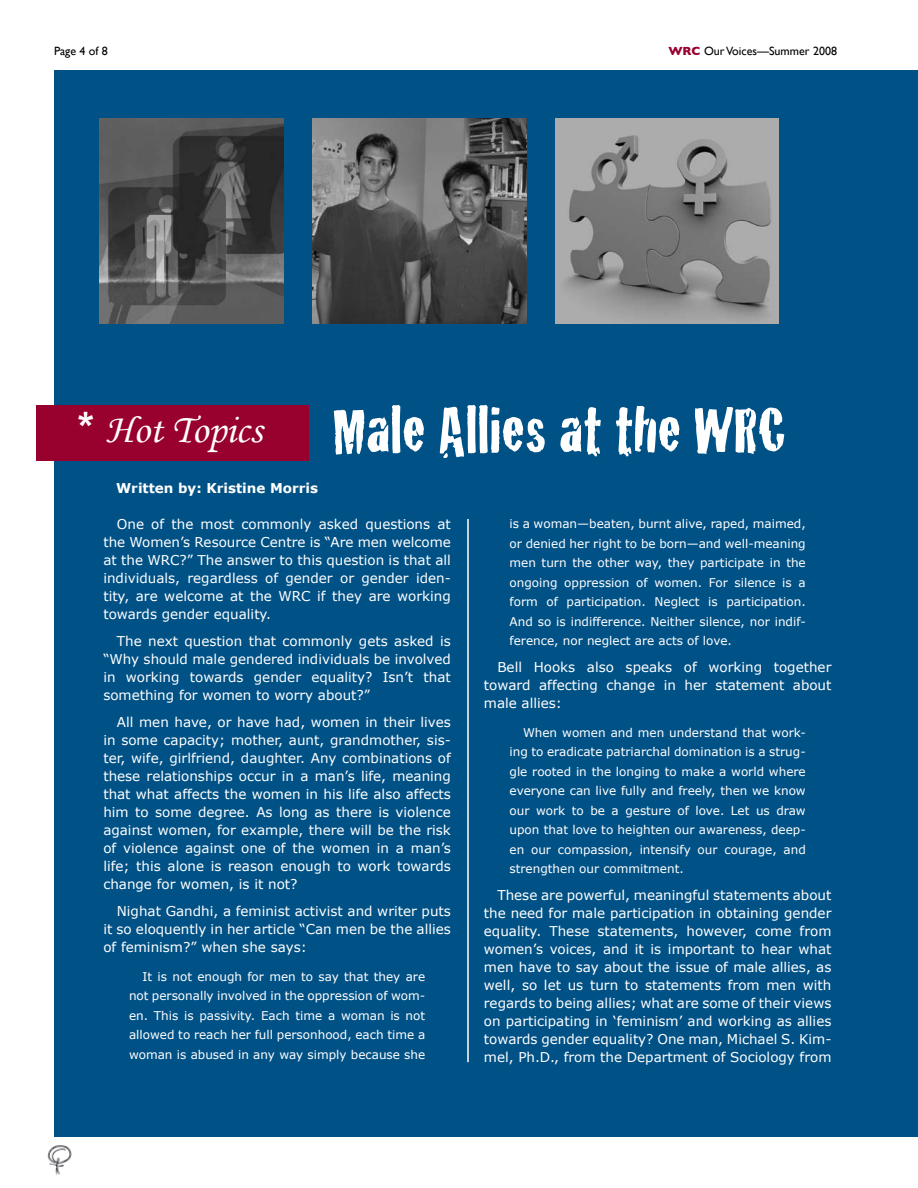
<style>
.page{position:relative;width:918px;height:1188px;background:#fff}
.page>*{position:absolute;margin:0;border:0;box-sizing:border-box;transform-origin:0 0}
.t1{font:67.5px "Cracked";color:#fff}
.t2{font:13.5px/18px "Verdana";color:#fff;text-align:justify}
.t3{font:700 13.5px "Verdana";color:#fff}
.t4{font:12px/19.5px "Verdana";color:#fff;text-align:justify}
.t5{font:12px "Gill Sans";color:#000}
.s1{font-weight:700;color:#98002e}
.s2{font-family:"Arial";font-weight:700;font-size:42px}
.s3{font-family:"Monotype Corsiva";font-size:40.5px}
</style>
<div class="page">
<img style="left:47px;top:1145px;width:25px;height:30px">
<div style="left:54px;top:70px;width:864px;height:1067px;background:#005186"></div>
<div style="left:37px;top:405px;width:272px;height:55px;background:#98002e"></div>
<hr style="left:467px;top:519px;width:2px;height:543px;background:#fff">
<img style="left:313px;top:118px;width:214px;height:206px">
<img style="left:99px;top:118px;width:184px;height:206px">
<img style="left:556px;top:118px;width:222px;height:206px">
<p class="t5" style="left:54px;top:44px;width:55px">Page 4 of 8</p>
<p class="t5" style="left:668px;top:44px;width:170px"><span class="s1">WRC</span> Our Voices—Summer 2008</p>
<h1 class="t1" style="left:78px;top:377px;width:710px"><span class="s2">*</span> <span class="s3">Hot Topics</span> Male Allies at the WRC</h1>
<p class="t3" style="left:116px;top:480px;width:204px">Written by: Kristine Morris</p>
<p class="t2" style="left:103px;top:515px;width:349px;text-indent:14px">One of the most commonly asked questions at the Women’s Resource Centre is “Are men welcome at the WRC?” The answer to this question is that all individuals, regardless of gender or gender iden&shy;tity, are welcome at the WRC if they are working towards gender equality.</p>
<p class="t2" style="left:103px;top:632px;width:349px;text-indent:14px">The next question that commonly gets asked is “Why should male gendered individuals be involved in working towards gender equality? Isn’t that something for women to worry about?”</p>
<p class="t2" style="left:103px;top:713px;width:349px;text-indent:14px">All men have, or have had, women in their lives in some capacity; mother, aunt, grandmother, sis&shy;ter, wife, girlfriend, daughter. Any combinations of these relationships occur in a man’s life, meaning that what affects the women in his life also affects him to some degree. As long as there is violence against women, for example, there will be the risk of violence against one of the women in a man’s life; this alone is reason enough to work towards change for women, is it not?</p>
<p class="t2" style="left:103px;top:902px;width:349px;text-indent:14px">Nighat Gandhi, a feminist activist and writer puts it so eloquently in her article “Can men be the allies of feminism?” when she says:</p>
<p class="t4" style="left:129px;top:966px;width:298px;text-indent:14px">It is not enough for men to say that they are not personally involved in the oppression of wom&shy;en. This is passivity. Each time a woman is not allowed to reach her full personhood, each time a woman is abused in any way simply because she</p>
<p class="t4" style="left:510px;top:514px;width:298px">is a woman—beaten, burnt alive, raped, maimed, or denied her right to be born—and well-meaning men turn the other way, they participate in the ongoing oppression of women. For silence is a form of participation. Neglect is participation.<br>And so is indifference. Neither silence, nor indif&shy;ference, nor neglect are acts of love.</p>
<p class="t2" style="left:484px;top:658px;width:349px;text-indent:14px">Bell Hooks also speaks of working together toward affecting change in her statement about male allies:</p>
<p class="t4" style="left:510px;top:722px;width:298px;text-indent:14px">When women and men understand that work&shy;ing to eradicate patriarchal domination is a strug&shy;gle rooted in the longing to make a world where everyone can live fully and freely, then we know our work to be a gesture of love. Let us draw upon that love to heighten our awareness, deep&shy;en our compassion, intensify our courage, and strengthen our commitment.</p>
<p class="t2" style="left:484px;top:886px;width:349px;text-indent:14px">These are powerful, meaningful statements about the need for male participation in obtaining gender equality. These statements, however, come from women’s voices, and it is important to hear what men have to say about the issue of male allies, as well, so let us turn to statements from men with regards to being allies; what are some of their views on participating in ‘feminism’ and working as allies towards gender equality? One man, Michael S. Kim&shy;mel, Ph.D., from the Department of Sociology from</p>
</div>
